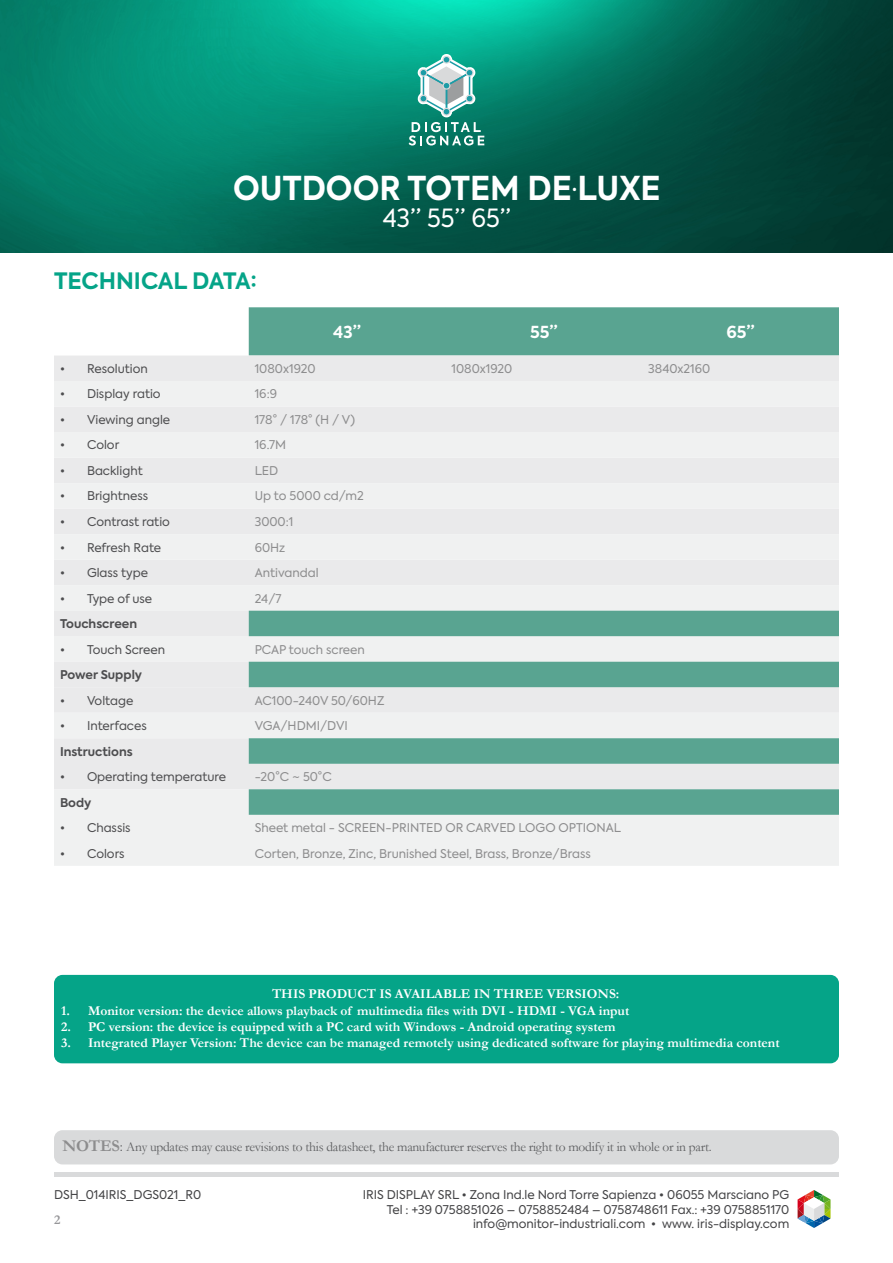
<style>
.page{position:relative;width:893px;height:1263px;background:#fff}
.page>*{position:absolute;margin:0;border:0;box-sizing:border-box;transform-origin:0 0}
.t1{font:700 32.7px "Axiforma";color:#fff;scale:.96 1}
.t2{font:24.9px "Axiforma";color:#fff;scale:.96 1}
.t3{font:700 22.5px "Axiforma";color:#05a488}
.t4{font:700 16.5px "Axiforma";color:#fff}
.t5{font:700 13.5px "Garamond";color:#fff}
.t6{font:13.5px "Garamond";letter-spacing:-.02em;color:#5d5e60}
.t7{font:700 13.5px "Garamond";color:#969699}
.t8{font:12px "Axiforma";color:#8d8d8e}
.t9{font:12px/14.4px "Axiforma";color:#444446;text-align:right}
.t10{font:12px "Axiforma";color:#4e4e50}
.t11{font:700 12px "Axiforma";color:#4e4e50}
.s1{font-family:"Minion Pro";font-weight:400}
.s2{font-weight:700;font-size:16.5px;color:#8d8d8e}
.s3{font-size:14.25px}
</style>
<div class="page">
<img style="left:0;top:0;width:893px;height:252px">
<svg style="left:798px;top:1190px;width:32px;height:38px"></svg>
<div style="left:54px;top:1172px;width:785px;height:5px;background:#d9dadb"></div>
<svg style="left:409px;top:54px;width:75px;height:92px"></svg>
<div style="left:54px;top:975px;width:785px;height:88px;background:#05a488;border-radius:9px"></div>
<div style="left:249px;top:307px;width:590px;height:48px;background:#59a491"></div>
<div style="left:54px;top:355px;width:785px;height:26px;background:#eaeaeb"></div>
<div style="left:54px;top:381px;width:785px;height:485px;background:#f0f1f1"></div>
<div style="left:54px;top:611px;width:195px;height:76px;background:#eaeaeb"></div>
<svg style="left:249px;top:611px;width:590px;height:204px"></svg>
<div style="left:54px;top:1130px;width:785px;height:34px;background:#d9dadb;border-radius:9px"></div>
<h1 class="t1" style="left:233px;top:166px;width:447px">OUTDOOR TOTEM DE<span class="s1">.</span>LUXE</h1>
<h2 class="t2" style="left:383px;top:202px;width:135px">43” 55” 65”</h2>
<h3 class="t3" style="left:54px;top:265px;width:205px">TECHNICAL DATA:</h3>
<p class="t4" style="left:333px;top:321px;width:29px">43”</p>
<p class="t4" style="left:530px;top:321px;width:29px">55”</p>
<p class="t4" style="left:726px;top:321px;width:30px">65”</p>
<p class="t10" style="left:60px;top:361px;width:89px">• Resolution</p>
<p class="t8" style="left:255px;top:361px;width:62px">1080x1920</p>
<p class="t8" style="left:451px;top:361px;width:62px">1080x1920</p>
<p class="t8" style="left:648px;top:361px;width:64px">3840x2160</p>
<p class="t10" style="left:60px;top:386px;width:102px">• Display ratio</p>
<p class="t8" style="left:255px;top:386px;width:24px">16:9</p>
<p class="t10" style="left:60px;top:412px;width:112px">• Viewing angle</p>
<p class="t8" style="left:255px;top:412px;width:102px">178° / 178° (H / V)</p>
<p class="t10" style="left:60px;top:437px;width:61px">• Color</p>
<p class="t8" style="left:255px;top:437px;width:33px">16.7M</p>
<p class="t10" style="left:60px;top:463px;width:84px">• Backlight</p>
<p class="t8" style="left:255px;top:463px;width:25px">LED</p>
<p class="t10" style="left:60px;top:488px;width:90px">• Brightness</p>
<p class="t8" style="left:255px;top:488px;width:111px">Up to 5000 cd/m2</p>
<p class="t10" style="left:60px;top:514px;width:111px">• Contrast ratio</p>
<p class="t8" style="left:255px;top:514px;width:40px">3000:1</p>
<p class="t10" style="left:60px;top:539px;width:103px">• Refresh Rate</p>
<p class="t8" style="left:255px;top:539px;width:32px">60Hz</p>
<p class="t10" style="left:60px;top:565px;width:90px">• Glass type</p>
<p class="t8" style="left:255px;top:565px;width:65px">Antivandal</p>
<p class="t10" style="left:60px;top:590px;width:94px">• Type of use</p>
<p class="t8" style="left:255px;top:590px;width:28px">24/7</p>
<p class="t11" style="left:60px;top:615px;width:79px">Touchscreen</p>
<p class="t10" style="left:60px;top:641px;width:107px">• Touch Screen</p>
<p class="t8" style="left:255px;top:641px;width:112px">PCAP touch screen</p>
<p class="t11" style="left:60px;top:666px;width:84px">Power Supply</p>
<p class="t10" style="left:60px;top:692px;width:75px">• Voltage</p>
<p class="t8" style="left:255px;top:692px;width:131px">AC100-240V 50/60HZ</p>
<p class="t10" style="left:60px;top:718px;width:88px">• Interfaces</p>
<p class="t8" style="left:255px;top:718px;width:95px">VGA/HDMI/DVI</p>
<p class="t11" style="left:60px;top:743px;width:74px">Instructions</p>
<p class="t10" style="left:60px;top:769px;width:168px">• Operating temperature</p>
<p class="t8" style="left:255px;top:769px;width:78px">-20°C ~ 50°C</p>
<p class="t11" style="left:60px;top:794px;width:33px">Body</p>
<p class="t10" style="left:60px;top:820px;width:72px">• Chassis</p>
<p class="t8" style="left:255px;top:820px;width:368px">Sheet metal - SCREEN-PRINTED OR CARVED LOGO OPTIONAL</p>
<p class="t10" style="left:60px;top:846px;width:66px">• Colors</p>
<p class="t8" style="left:255px;top:846px;width:338px">Corten, Bronze, Zinc, Brunished Steel, Brass, Bronze/Brass</p>
<p class="t5" style="left:272px;top:985px;width:349px">THIS PRODUCT IS AVAILABLE IN THREE VERSIONS:</p>
<p class="t5" style="left:61px;top:1001px;width:570px">1. Monitor version: the device allows playback of multimedia files with DVI - HDMI - VGA input</p>
<p class="t5" style="left:61px;top:1017px;width:556px">2. PC version: the device is equipped with a PC card with Windows - Android operating system</p>
<p class="t5" style="left:61px;top:1033px;width:720px">3. Integrated Player Version: The device can be managed remotely using dedicated software for playing multimedia content</p>
<p class="t6" style="left:63px;top:1138px;width:651px"><span class="s2">NOTES</span><span class="s3">:</span> Any updates may cause revisions to this datasheet, the manufacturer reserves the right to modify it in whole or in part.</p>
<p class="t9" style="left:363px;top:1188px;width:428px">IRIS DISPLAY SRL • Zona Ind.le Nord Torre Sapienza • 06055 Marsciano PG<br>Tel : +39 0758851026 – 0758852484 – 0758748611 Fax.: +39 0758851170</p>
<p class="t9" style="left:54px;top:1188px;width:149px">DSH_014IRIS_DGS021_R0</p>
<p class="t7" style="left:54px;top:1211px;width:8px">2</p>
<p class="t9" style="left:473px;top:1217px;width:318px">info@monitor-industriali.com • www. iris-display.com</p>
</div>
